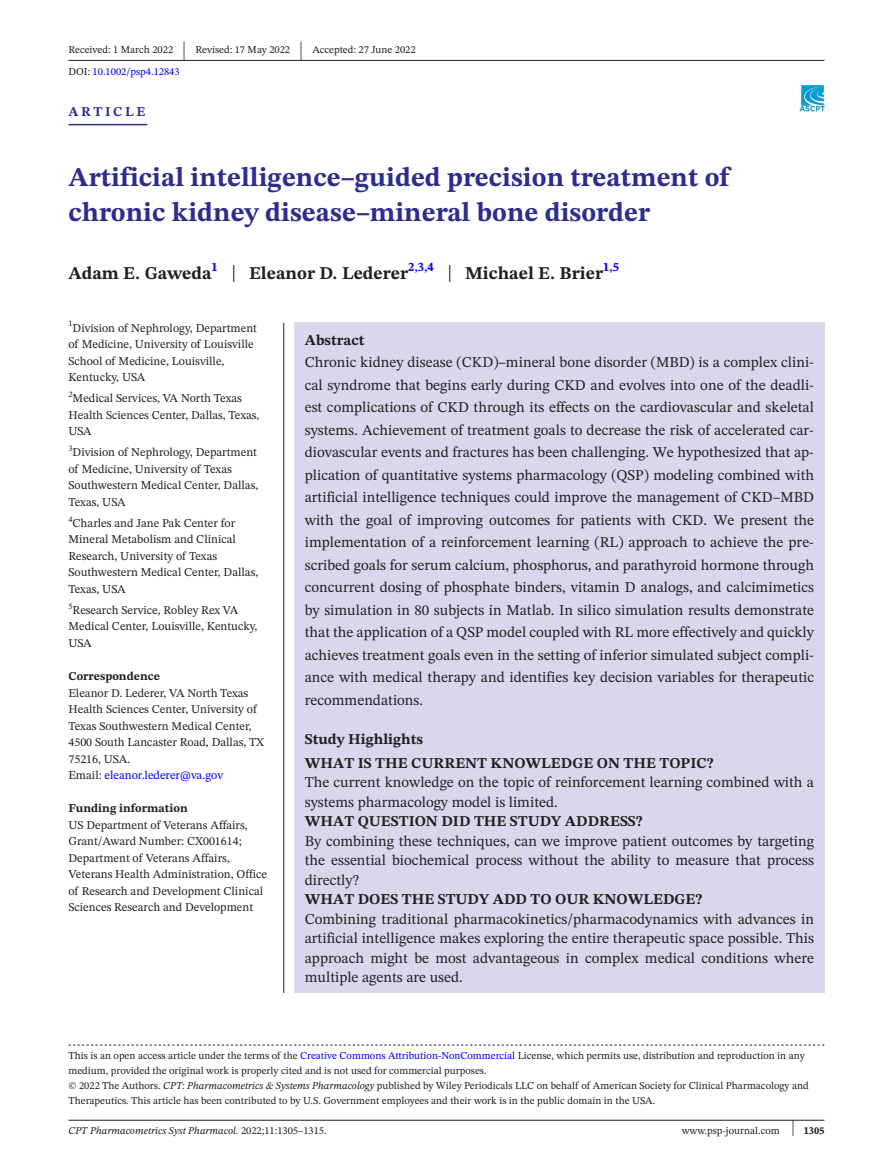
<style>
.page{position:relative;width:893px;height:1174px;background:#fff}
.page>*{position:absolute;margin:0;border:0;box-sizing:border-box;transform-origin:0 0}
.t1{font:700 27px/34.5px "STIX Two Text";color:#2c2d8c}
.t2{font:25.65px "STIX Two Text";color:#231f20;scale:.49 1}
.t3{font:700 18px "STIX Two Text";color:#231f20}
.t4{font:15px/22.5px "STIX Two Text";color:#231f20;text-align:justify}
.t5{font:700 15px/24px "STIX Two Text";color:#231f20}
.t6{font:700 13.5px "STIX Two Text";letter-spacing:.2em;color:#2c2d8c}
.t7{font:12px/16.5px "STIX Two Text";color:#231f20}
.t8{font:700 12px "STIX Two Text";color:#231f20}
.t9{font:10.5px/15px "STIX Two Text";color:#231f20}
.t10{font:italic 10.5px "STIX Two Text";color:#231f20}
.t11{font:10.5px "STIX Two Text";color:#00f}
.s1{color:#231f20}
.s2{font-weight:400;font-size:23.4px}
.s3{color:#00f}
.s4{font-style:italic}
.s5{font-style:normal}
.s6{font-size:22.2px}
.s7{font-weight:700}
</style>
<div class="page">
<hr style="left:68px;top:1119px;width:756px;height:1px;background:#231f20">
<img style="left:799px;top:85px;width:25px;height:26px">
<hr style="left:68px;top:60px;width:756px;height:1px;background:#231f20">
<hr style="left:68px;top:124px;width:79px;height:1px;background:#2c2d8c">
<div style="left:294px;top:323px;width:530px;height:670px;background:#d9d7eb"></div>
<hr style="left:283px;top:323px;width:1px;height:670px;background:#231f20">
<svg style="left:68px;top:1044px;width:756px;height:1px"></svg>
<p class="t9" style="left:68px;top:42px;width:106px">Received: 1 March 2022</p>
<h2 class="t2" style="left:183px;top:32px;width:8px">|</h2>
<p class="t9" style="left:195px;top:42px;width:96px">Revised: 17 May 2022</p>
<h2 class="t2" style="left:300px;top:32px;width:8px">|</h2>
<p class="t9" style="left:312px;top:42px;width:105px">Accepted: 27 June 2022</p>
<p class="t11" style="left:68px;top:64px;width:113px"><span class="s1">DOI:</span> 10.1002/psp4.12843</p>
<p class="t6" style="left:68px;top:101px;width:79px">ARTICLE</p>
<h1 class="t1" style="left:68px;top:161px;width:662px">Artificial intelligence–guided precision treatment of chronic kidney disease–mineral bone disorder</h1>
<p class="t3" style="left:68px;top:260px;width:552px">Adam E. Gaweda<sup>1</sup> <span class="s2">|</span> Eleanor D. Lederer<sup>2,3,4</sup> <span class="s2">|</span> Michael E. Brier<sup>1,5</sup></p>
<p class="t7" style="left:68px;top:319px;width:190px"><sup>1</sup>Division of Nephrology, Department of Medicine, University of Louisville<br>School of Medicine, Louisville,<br>Kentucky, USA</p>
<p class="t7" style="left:68px;top:390px;width:193px"><sup>2</sup>Medical Services, VA North Texas<br>Health Sciences Center, Dallas, Texas,<br>USA</p>
<p class="t7" style="left:68px;top:444px;width:191px"><sup>3</sup>Division of Nephrology, Department of Medicine, University of Texas<br>Southwestern Medical Center, Dallas,<br>Texas, USA</p>
<p class="t7" style="left:68px;top:514px;width:191px"><sup>4</sup>Charles and Jane Pak Center for<br>Mineral Metabolism and Clinical<br>Research, University of Texas<br>Southwestern Medical Center, Dallas,<br>Texas, USA</p>
<p class="t7" style="left:68px;top:601px;width:191px"><sup>5</sup>Research Service, Robley Rex VA<br>Medical Center, Louisville, Kentucky,<br>USA</p>
<p class="t8" style="left:68px;top:667px;width:93px">Correspondence</p>
<p class="t7" style="left:68px;top:684px;width:197px">Eleanor D. Lederer, VA North Texas<br>Health Sciences Center, University of<br>Texas Southwestern Medical Center,<br>4500 South Lancaster Road, Dallas, TX<br>75216, USA.<br>Email: <span class="s3">eleanor.lederer@va.gov</span></p>
<p class="t8" style="left:68px;top:799px;width:121px">Funding information</p>
<p class="t7" style="left:68px;top:816px;width:200px">US Department of Veterans Affairs, Grant/Award Number: CX001614; Department of Veterans Affairs, Veterans Health Administration, Office of Research and Development Clinical Sciences Research and Development</p>
<p class="t5" style="left:305px;top:328px;width:61px">Abstract</p>
<p class="t4" style="left:305px;top:351px;width:511px">Chronic kidney disease (CKD)–mineral bone disorder (MBD) is a complex clini&shy;cal syndrome that begins early during CKD and evolves into one of the deadli&shy;est complications of CKD through its effects on the cardiovascular and skeletal systems. Achievement of treatment goals to decrease the risk of accelerated car&shy;diovascular events and fractures has been challenging. We hypothesized that ap&shy;plication of quantitative systems pharmacology (QSP) modeling combined with artificial intelligence techniques could improve the management of CKD–MBD with the goal of improving outcomes for patients with CKD. We present the implementation of a reinforcement learning (RL) approach to achieve the pre&shy;scribed goals for serum calcium, phosphorus, and parathyroid hormone through concurrent dosing of phosphate binders, vitamin D analogs, and calcimimetics by simulation in 80 subjects in Matlab. In silico simulation results demonstrate that the application of a QSP model coupled with RL more effectively and quickly achieves treatment goals even in the setting of inferior simulated subject compli&shy;ance with medical therapy and identifies key decision variables for therapeutic recommendations.</p>
<p class="t5" style="left:305px;top:727px;width:410px">Study Highlights<br>WHAT IS THE CURRENT KNOWLEDGE ON THE TOPIC?</p>
<p class="t4" style="left:305px;top:772px;width:511px;line-height:19.5px">The current knowledge on the topic of reinforcement learning combined with a systems pharmacology model is limited.</p>
<p class="t5" style="left:305px;top:809px;width:340px">WHAT QUESTION DID THE STUDY ADDRESS?</p>
<p class="t4" style="left:305px;top:831px;width:511px;line-height:19.5px">By combining these techniques, can we improve patient outcomes by targeting the essential biochemical process without the ability to measure that process directly?</p>
<p class="t5" style="left:305px;top:887px;width:399px">WHAT DOES THE STUDY ADD TO OUR KNOWLEDGE?</p>
<p class="t4" style="left:305px;top:909px;width:511px;line-height:19.5px">Combining traditional pharmacokinetics/pharmacodynamics with advances in artificial intelligence makes exploring the entire therapeutic space possible. This approach might be most advantageous in complex medical conditions where multiple agents are used.</p>
<p class="t9" style="left:68px;top:1048px;width:742px">This is an open access article under the terms of the <span class="s3">Creative Commons Attribution-NonCommercial</span> License, which permits use, distribution and reproduction in any medium, provided the original work is properly cited and is not used for commercial purposes.<br>© 2022 The Authors. <span class="s4">CPT: Pharmacometrics &amp; Systems Pharmacology</span> published by Wiley Periodicals LLC on behalf of American Society for Clinical Pharmacology and Therapeutics. This article has been contributed to by U.S. Government employees and their work is in the public domain in the USA.</p>
<p class="t10" style="left:68px;top:1123px;width:260px">CPT Pharmacometrics Syst Pharmacol. <span class="s5">2022;11:1305–1315.</span></p>
<p class="t9" style="left:682px;top:1123px;width:144px">www.psp-journal.com <span class="s6">|</span> <span class="s7">1305</span></p>
</div>
